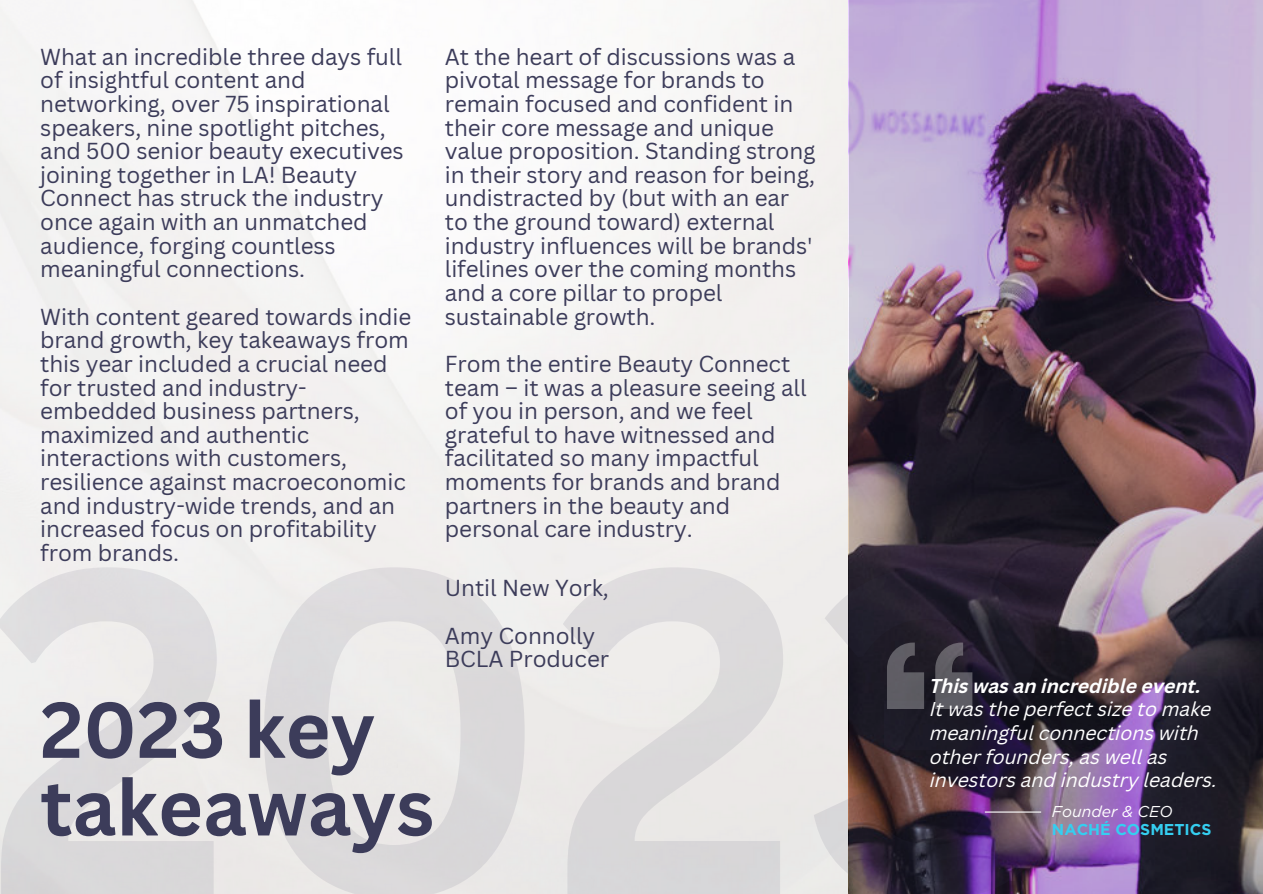
<style>
.page{position:relative;width:1263px;height:894px;background:#fff}
.page>*{position:absolute;margin:0;border:0;box-sizing:border-box;transform-origin:0 0}
.t1{font:700 451.35px "Canva Sans";color:#3c3c5a}
.t2{font:700 77.1px "Canva Sans";color:#3c3c5a}
.t3{font:22.5px/23.5px "Canva Sans";letter-spacing:-.005em;color:#3c3c5a}
.t4{font:italic 19.5px/23.5px "Canva Sans";letter-spacing:-.005em;color:#fff}
.t5{font:italic 700 19.5px "Canva Sans";letter-spacing:-.005em;color:#fff}
.t6{font:700 15.75px "Gotham";color:#35cef0}
.t7{font:italic 15.75px "Gotham";color:#fff}
</style>
<div class="page">
<img style="left:0;top:0;width:849px;height:893px">
<img style="left:849px;top:0;width:413px;height:893px">
<svg style="left:887px;top:642px;width:85px;height:66px;background:#48454e"></svg>
<hr style="left:985px;top:811px;width:56px;height:1px;background:#fff">
<p class="t3" style="left:40px;top:44px;width:365px">What an incredible three days full of insightful content and networking, over 75 inspirational speakers, nine spotlight pitches, and 500 senior beauty executives joining together in LA! Beauty<br>Connect has struck the industry once again with an unmatched audience, forging countless meaningful connections.</p>
<p class="t3" style="left:40px;top:304px;width:373px">With content geared towards indie brand growth, key takeaways from this year included a crucial need for trusted and industry&shy;embedded business partners, maximized and authentic interactions with customers, resilience against macroeconomic and industry-wide trends, and an increased focus on profitability from brands.</p>
<p class="t3" style="left:445px;top:44px;width:372px">At the heart of discussions was a pivotal message for brands to remain focused and confident in their core message and unique value proposition. Standing strong in their story and reason for being, undistracted by (but with an ear to the ground toward) external industry influences will be brands' lifelines over the coming months and a core pillar to propel sustainable growth.</p>
<p class="t3" style="left:445px;top:351px;width:363px">From the entire Beauty Connect team – it was a pleasure seeing all of you in person, and we feel grateful to have witnessed and facilitated so many impactful moments for brands and brand partners in the beauty and personal care industry.</p>
<h1 class="t1" style="left:-15px;top:412px;width:1086px">2023</h1>
<p class="t3" style="left:445px;top:575px;width:166px">Until New York,</p>
<p class="t3" style="left:445px;top:622px;width:152px">Amy Connolly</p>
<p class="t3" style="left:445px;top:646px;width:166px">BCLA Producer</p>
<p class="t5" style="left:930px;top:677px;width:273px">This was an incredible event.</p>
<p class="t4" style="left:930px;top:699px;width:289px">It was the perfect size to make meaningful connections with other founders, as well as investors and industry leaders.</p>
<p class="t7" style="left:1052px;top:802px;width:122px">Founder &amp; CEO</p>
<p class="t6" style="left:1052px;top:820px;width:161px">NACHÉ COSMETICS</p>
<p class="t2" style="left:40px;top:675px;width:336px">2023 key</p>
<p class="t2" style="left:40px;top:752px;width:396px">takeaways</p>
</div>
